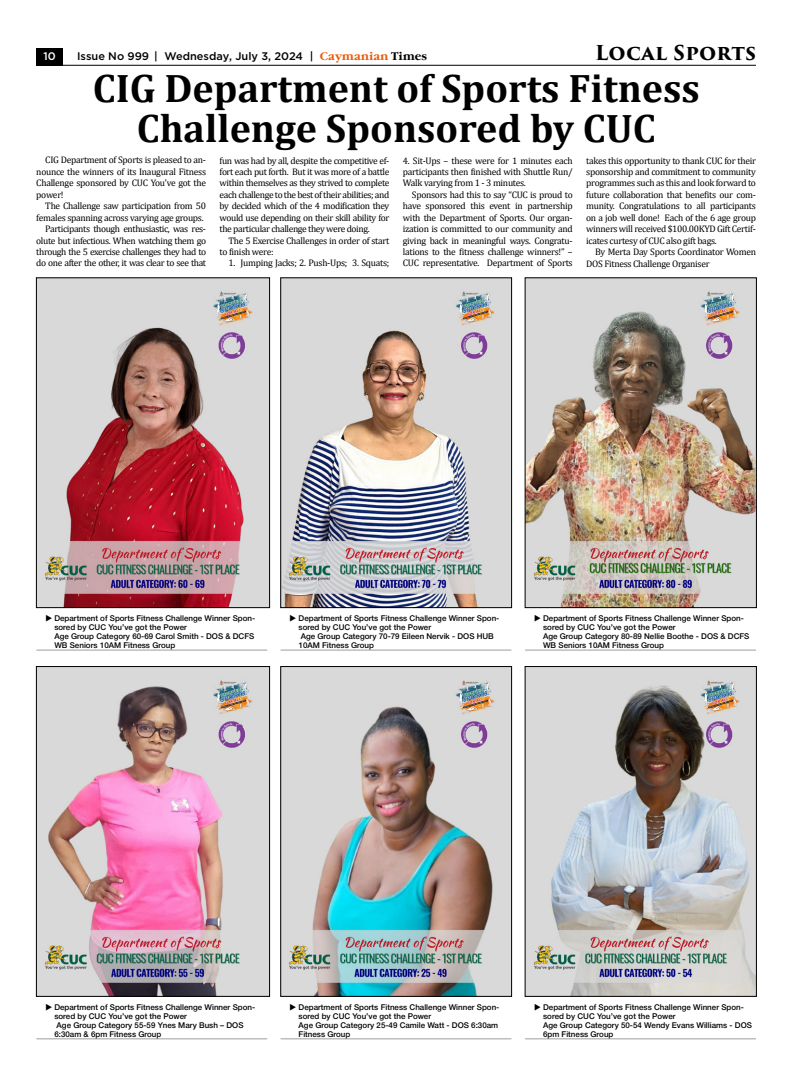
<style>
.page{position:relative;width:792px;height:1080px;background:#fff}
.page>*{position:absolute;margin:0;border:0;box-sizing:border-box;transform-origin:0 0}
.t1{font:700 40px/40px "Cambria";color:#000;text-align:center}
.t2{font:700 20px "Trajan Pro 3";letter-spacing:.01em;color:#000}
.t3{font:500 11px "Gotham";color:#000}
.t4{font:500 11px "Gotham";color:#fff}
.t5{font:9.5px/11.4px "Cambria";letter-spacing:-.03em;color:#000;text-align:justify}
.t6{font:500 8px/9px "Helvetica Neue Cyr";color:#000}
.s1{font-family:"Garamond C";font-weight:700;color:#ea5b0b}
.s2{font-family:"Garamond C";font-weight:700}
</style>
<div class="page">
<hr style="left:36px;top:650px;width:231px;height:1px;background:#9d9d9c">
<hr style="left:36px;top:1039px;width:231px;height:1px;background:#9d9d9c">
<hr style="left:281px;top:650px;width:230px;height:1px;background:#9d9d9c">
<hr style="left:281px;top:1039px;width:230px;height:1px;background:#9d9d9c">
<hr style="left:525px;top:650px;width:231px;height:1px;background:#9d9d9c">
<hr style="left:525px;top:1039px;width:231px;height:1px;background:#9d9d9c">
<img style="left:38px;top:280px;width:230px;height:326px">
<div style="left:36px;top:278px;width:234px;height:330px;border:1px solid #000"></div>
<img style="left:38px;top:668px;width:230px;height:327px">
<div style="left:36px;top:666px;width:234px;height:331px;border:1px solid #000"></div>
<img style="left:283px;top:280px;width:227px;height:326px">
<div style="left:281px;top:278px;width:231px;height:330px;border:1px solid #000"></div>
<img style="left:283px;top:668px;width:227px;height:327px">
<div style="left:281px;top:666px;width:231px;height:331px;border:1px solid #000"></div>
<img style="left:527px;top:280px;width:228px;height:326px">
<div style="left:525px;top:278px;width:232px;height:330px;border:1px solid #000"></div>
<img style="left:527px;top:668px;width:228px;height:327px">
<div style="left:525px;top:666px;width:232px;height:331px;border:1px solid #000"></div>
<div style="left:36px;top:48px;width:27px;height:18px;background:#000"></div>
<hr style="left:36px;top:65px;width:720px;height:1px;background:#000">
<p class="t4" style="left:43px;top:49px;width:14px">10</p>
<p class="t3" style="left:77px;top:49px;width:351px">Issue No 999 | Wednesday, July 3, 2024 | <span class="s1">Caymanian</span> <span class="s2">Times</span></p>
<h2 class="t2" style="left:595px;top:38px;width:163px">Local Sports</h2>
<h1 class="t1" style="left:93px;top:67px;width:609px">CIG Department of Sports Fitness<br>Challenge Sponsored by CUC</h1>
<p class="t5" style="left:36px;top:154px;width:171px;text-indent:9px">CIG Department of Sports is pleased to an&shy;nounce the winners of its Inaugural Fitness Challenge sponsored by CUC You’ve got the power!</p>
<p class="t5" style="left:36px;top:200px;width:171px;text-align:right">The Challenge saw participation from 50 females spanning across varying age groups.<br>Participants though enthusiastic, was res&shy;olute but infectious. When watching them go through the 5 exercise challenges they had to do one after the other, it was clear to see that</p>
<p class="t5" style="left:220px;top:155px;width:171px">fun was had by all, despite the competitive ef&shy;fort each put forth. But it was more of a battle within themselves as they strived to complete each challenge to the best of their abilities; and by decided which of the 4 modification they would use depending on their skill ability for the particular challenge they were doing.</p>
<p class="t5" style="left:220px;top:235px;width:171px;text-indent:9px">The 5 Exercise Challenges in order of start to finish were:</p>
<p class="t5" style="left:229px;top:257px;width:162px">1. Jumping Jacks; 2. Push-Ups; 3. Squats;</p>
<p class="t5" style="left:403px;top:155px;width:171px">4. Sit-Ups – these were for 1 minutes each participants then finished with Shuttle Run/ Walk varying from 1 - 3 minutes.</p>
<p class="t5" style="left:403px;top:189px;width:171px;text-indent:9px">Sponsors had this to say “CUC is proud to have sponsored this event in partnership with the Department of Sports. Our organ&shy;ization is committed to our community and giving back in meaningful ways. Congratu&shy;lations to the fitness challenge winners!” – CUC representative. Department of Sports</p>
<p class="t5" style="left:586px;top:155px;width:171px">takes this opportunity to thank CUC for their sponsorship and commitment to community programmes such as this and look forward to future collaboration that benefits our com&shy;munity. Congratulations to all participants on a job well done! Each of the 6 age group winners will received $100.00KYD Gift Certif&shy;icates curtesy of CUC also gift bags.</p>
<p class="t5" style="left:586px;top:246px;width:171px;text-indent:9px">By Merta Day Sports Coordinator Women<br>DOS Fitness Challenge Organiser</p>
<p class="t6" style="left:54px;top:614px;width:202px">Department of Sports Fitness Challenge Winner Spon&shy;sored by CUC You’ve got the Power<br>Age Group Category 60-69 Carol Smith - DOS &amp; DCFS WB Seniors 10AM Fitness Group</p>
<p class="t6" style="left:299px;top:614px;width:202px">Department of Sports Fitness Challenge Winner Spon&shy;sored by CUC You’ve got the Power<br>Age Group Category 70-79 Eileen Nervik - DOS HUB 10AM Fitness Group</p>
<p class="t6" style="left:543px;top:614px;width:208px">Department of Sports Fitness Challenge Winner Spon&shy;sored by CUC You’ve got the Power<br>Age Group Category 80-89 Nellie Boothe - DOS &amp; DCFS WB Seniors 10AM Fitness Group</p>
<p class="t6" style="left:54px;top:1002px;width:202px">Department of Sports Fitness Challenge Winner Spon&shy;sored by CUC You’ve got the Power<br>Age Group Category 55-59 Ynes Mary Bush – DOS 6:30am &amp; 6pm Fitness Group</p>
<p class="t6" style="left:299px;top:1002px;width:202px">Department of Sports Fitness Challenge Winner Spon&shy;sored by CUC You’ve got the Power<br>Age Group Category 25-49 Camile Watt - DOS 6:30am Fitness Group</p>
<p class="t6" style="left:543px;top:1002px;width:210px">Department of Sports Fitness Challenge Winner Spon&shy;sored by CUC You’ve got the Power<br>Age Group Category 50-54 Wendy Evans Williams - DOS 6pm Fitness Group</p>
</div>
